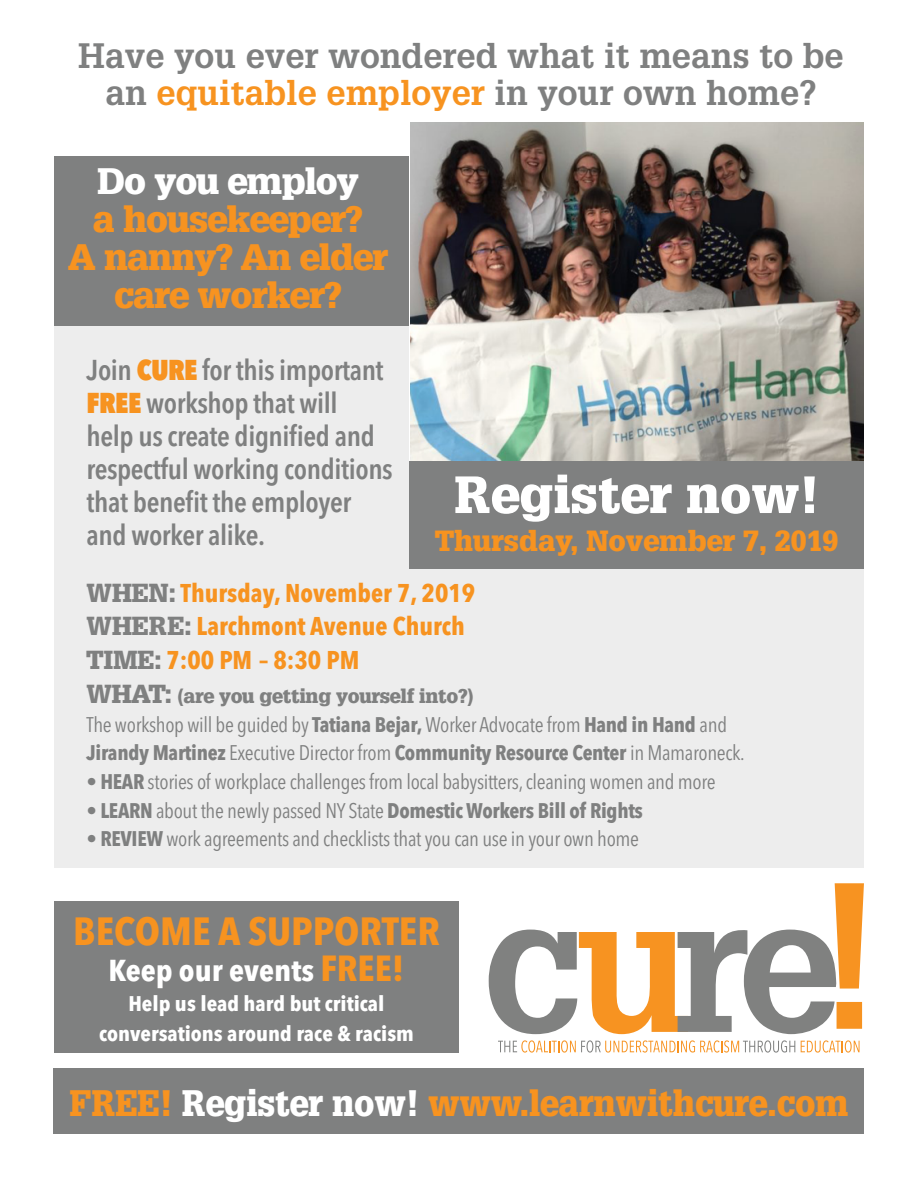
<style>
.page{position:relative;width:918px;height:1188px;background:#fff}
.page>*{position:absolute;margin:0;border:0;box-sizing:border-box;transform-origin:0 0}
.t1{font:900 51.15px "Glypha";color:#fff}
.t2{font:700 39px "Avenir Next Condensed";color:#f79320;scale:1.06 1}
.t3{font:900 36px/38px "Glypha";letter-spacing:-.025em;color:#f79320;text-align:center}
.t4{font:900 36px "Glypha";letter-spacing:-.005em;color:#f79320;scale:.93 1}
.t5{font:900 36px "Glypha";letter-spacing:-.025em;color:#fff}
.t6{font:700 34.5px/36.9px "Glypha";color:#7f8080;text-align:center}
.t7{font:700 30px "Avenir Next Condensed";color:#fff;scale:1.06 1}
.t8{font:600 28.5px/33.2px "Avenir Next Condensed";letter-spacing:-.015em;color:#7f8080}
.t9{font:900 28.5px "Glypha";color:#f79320}
.t10{font:700 25.5px/33.2px "Avenir Next Condensed";color:#f79320}
.t11{font:21px/28.7px "Avenir Next Condensed";letter-spacing:-.015em;color:#7f8080}
.t12{font:700 21px "Avenir Next Condensed";letter-spacing:-.015em;color:#7f8080}
.t13{font:700 21px/30.2px "Avenir Next Condensed";color:#fff;text-align:center;scale:1.06 1}
.t14{font:900 19.5px "Glypha";letter-spacing:-.015em;color:#7f8080}
.s1{color:#f79320}
.s2{font-weight:800;color:#f79320}
.s3{font-family:"Glypha";font-weight:900;color:#7f8080}
.s4{font-size:25.5px}
.s5{font-weight:700}
.s6{font-weight:400}
.s7{font-size:36px;color:#f79320}
.s8{color:#fff}
</style>
<div class="page">
<div style="left:54px;top:257px;width:810px;height:610px;background:#ededed"></div>
<div style="left:54px;top:156px;width:498px;height:169px;background:#7f8080"></div>
<img style="left:410px;top:123px;width:454px;height:339px">
<div style="left:54px;top:1068px;width:810px;height:66px;background:#7f8080"></div>
<div style="left:54px;top:902px;width:405px;height:151px;background:#7f8080"></div>
<div style="left:410px;top:462px;width:454px;height:107px;background:#7f8080"></div>
<svg style="left:489px;top:883px;width:375px;height:151px"></svg>
<svg style="left:498px;top:1040px;width:297px;height:13px"></svg>
<svg style="left:801px;top:1040px;width:59px;height:13px"></svg>
<h3 class="t6" style="left:78px;top:40px;width:767px">Have you ever wondered what it means to be an <span class="s1">equitable employer</span> in your own home?</h3>
<h3 class="t5" style="left:97px;top:167px;width:263px">Do you employ</h3>
<h3 class="t3" style="left:68px;top:203px;width:322px">a housekeeper?<br>A nanny? An elder care worker?</h3>
<h3 class="t8" style="left:87px;top:356px;width:308px">Join <span class="s2">CURE</span> for this important<br><span class="s2">FREE</span> workshop that will<br>help us create dignified and respectful working conditions that benefit the employer and worker alike.</h3>
<p class="t10" style="left:87px;top:579px;width:390px"><span class="s3">WHEN:</span> Thursday, November 7, 2019<br><span class="s3">WHERE:</span> Larchmont Avenue Church<br><span class="s3">TIME:</span> 7:00 PM – 8:30 PM</p>
<p class="t14" style="left:87px;top:689px;width:389px"><span class="s4">WHAT:</span> (are you getting yourself into?)</p>
<p class="t11" style="left:87px;top:712px;width:660px">The workshop will be guided by <span class="s5">Tatiana Bejar,</span> Worker Advocate from <span class="s5">Hand in Hand</span> and<br><span class="s5">Jirandy Martinez</span> Executive Director from <span class="s5">Community Resource Center</span> in Mamaroneck.</p>
<p class="t11" style="left:87px;top:769px;width:630px">• <span class="s5">HEAR</span> stories of workplace challenges from local babysitters, cleaning women and more</p>
<p class="t12" style="left:87px;top:802px;width:558px"><span class="s6">•</span> LEARN <span class="s6">about the newly passed NY State</span> Domestic Workers Bill of Rights</p>
<p class="t11" style="left:87px;top:827px;width:554px">• <span class="s5">REVIEW</span> work agreements and checklists that you can use in your own home</p>
<h1 class="t1" style="left:454px;top:475px;width:367px">Register now!</h1>
<h3 class="t9" style="left:435px;top:530px;width:405px">Thursday, November 7, 2019</h3>
<h2 class="t2" style="left:73px;top:915px;width:347px">BECOME A SUPPORTER</h2>
<h3 class="t7" style="left:109px;top:958px;width:280px">Keep our events <span class="s7">FREE!</span></h3>
<p class="t13" style="left:99px;top:990px;width:299px">Help us lead hard but critical conversations around race &amp; racism</p>
<h3 class="t4" style="left:69px;top:1089px;width:840px">FREE! <span class="s8">Register now!</span> www.learnwithcure.com</h3>
</div>
